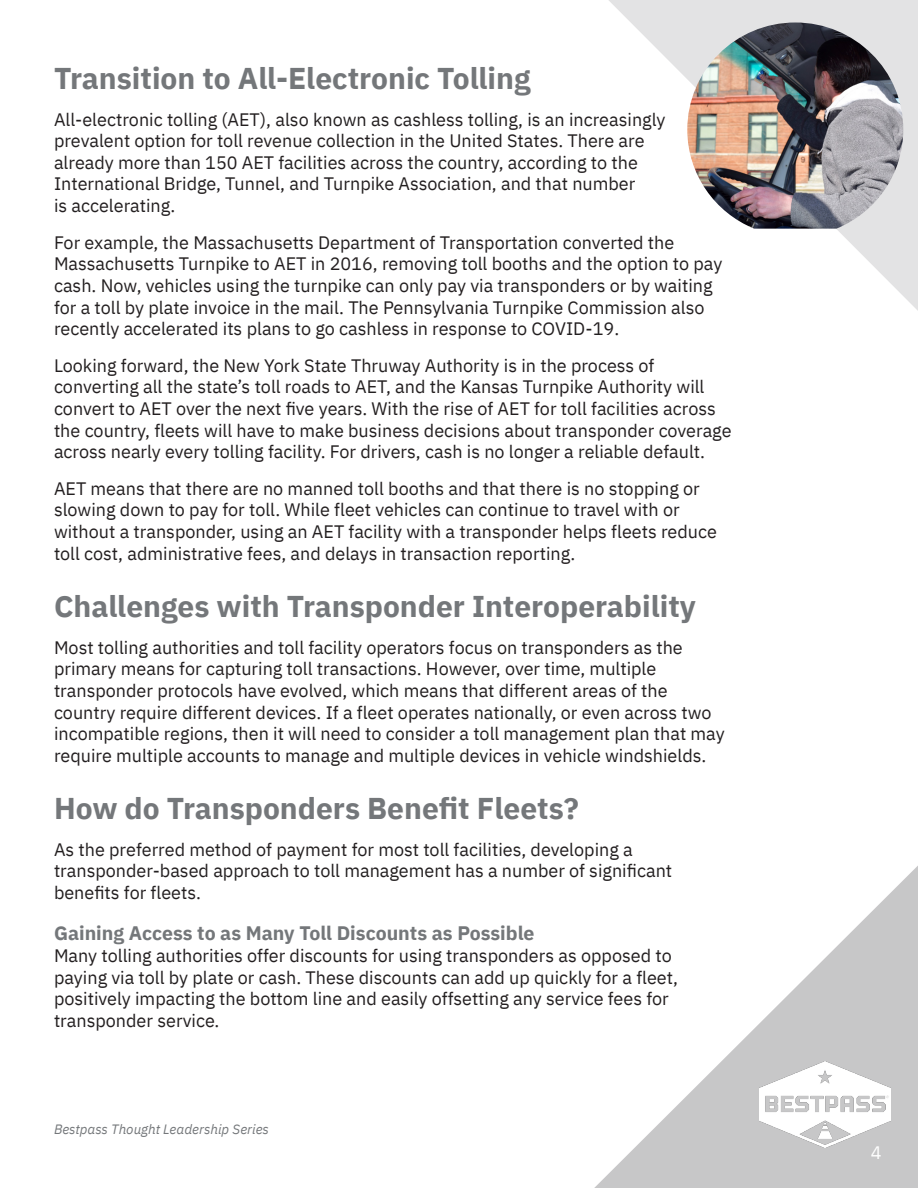
<style>
.page{position:relative;width:918px;height:1188px;background:#fff}
.page>*{position:absolute;margin:0;border:0;box-sizing:border-box;transform-origin:0 0}
.t1{font:700 30px "IBM Plex Sans";color:#74777a}
.t2{font:700 19.5px "IBM Plex Sans";color:#74777a}
.t3{font:18px/21.6px "IBM Plex Sans";color:#231f20}
.t4{font:18px "IBM Plex Sans";color:#fff}
.t5{font:italic 13.5px "IBM Plex Sans";color:#74777a}
</style>
<div class="page">
<svg style="left:594px;top:866px;width:324px;height:322px"></svg>
<img style="left:760px;top:1062px;width:130px;height:86px">
<svg style="left:609px;top:0;width:309px;height:311px"></svg>
<img style="left:687px;top:22px;width:216px;height:207px">
<p class="t1" style="left:54px;top:55px;width:478px">Transition to All-Electronic Tolling</p>
<p class="t3" style="left:54px;top:107px;width:613px">All-electronic tolling (AET), also known as cashless tolling, is an increasingly prevalent option for toll revenue collection in the United States. There are already more than 150 AET facilities across the country, according to the International Bridge, Tunnel, and Turnpike Association, and that number<br>is accelerating.</p>
<p class="t3" style="left:54px;top:230px;width:670px">For example, the Massachusetts Department of Transportation converted the Massachusetts Turnpike to AET in 2016, removing toll booths and the option to pay cash. Now, vehicles using the turnpike can only pay via transponders or by waiting for a toll by plate invoice in the mail. The Pennsylvania Turnpike Commission also recently accelerated its plans to go cashless in response to COVID-19.</p>
<p class="t3" style="left:54px;top:353px;width:679px">Looking forward, the New York State Thruway Authority is in the process of converting all the state’s toll roads to AET, and the Kansas Turnpike Authority will convert to AET over the next five years. With the rise of AET for toll facilities across the country, fleets will have to make business decisions about transponder coverage across nearly every tolling facility. For drivers, cash is no longer a reliable default.</p>
<p class="t3" style="left:54px;top:476px;width:665px">AET means that there are no manned toll booths and that there is no stopping or slowing down to pay for toll. While fleet vehicles can continue to travel with or without a transponder, using an AET facility with a transponder helps fleets reduce toll cost, administrative fees, and delays in transaction reporting.</p>
<p class="t1" style="left:54px;top:583px;width:643px">Challenges with Transponder Interoperability</p>
<p class="t3" style="left:54px;top:635px;width:672px">Most tolling authorities and toll facility operators focus on transponders as the primary means for capturing toll transactions. However, over time, multiple transponder protocols have evolved, which means that different areas of the country require different devices. If a fleet operates nationally, or even across two incompatible regions, then it will need to consider a toll management plan that may require multiple accounts to manage and multiple devices in vehicle windshields.</p>
<p class="t1" style="left:54px;top:785px;width:526px">How do Transponders Benefit Fleets?</p>
<p class="t3" style="left:54px;top:837px;width:620px">As the preferred method of payment for most toll facilities, developing a transponder-based approach to toll management has a number of significant benefits for fleets.</p>
<p class="t2" style="left:54px;top:918px;width:482px">Gaining Access to as Many Toll Discounts as Possible</p>
<p class="t3" style="left:54px;top:943px;width:626px">Many tolling authorities offer discounts for using transponders as opposed to paying via toll by plate or cash. These discounts can add up quickly for a fleet, positively impacting the bottom line and easily offsetting any service fees for transponder service.</p>
<p class="t5" style="left:54px;top:1119px;width:216px">Bestpass Thought Leadership Series</p>
<p class="t4" style="left:871px;top:1138px;width:12px">4</p>
</div>
